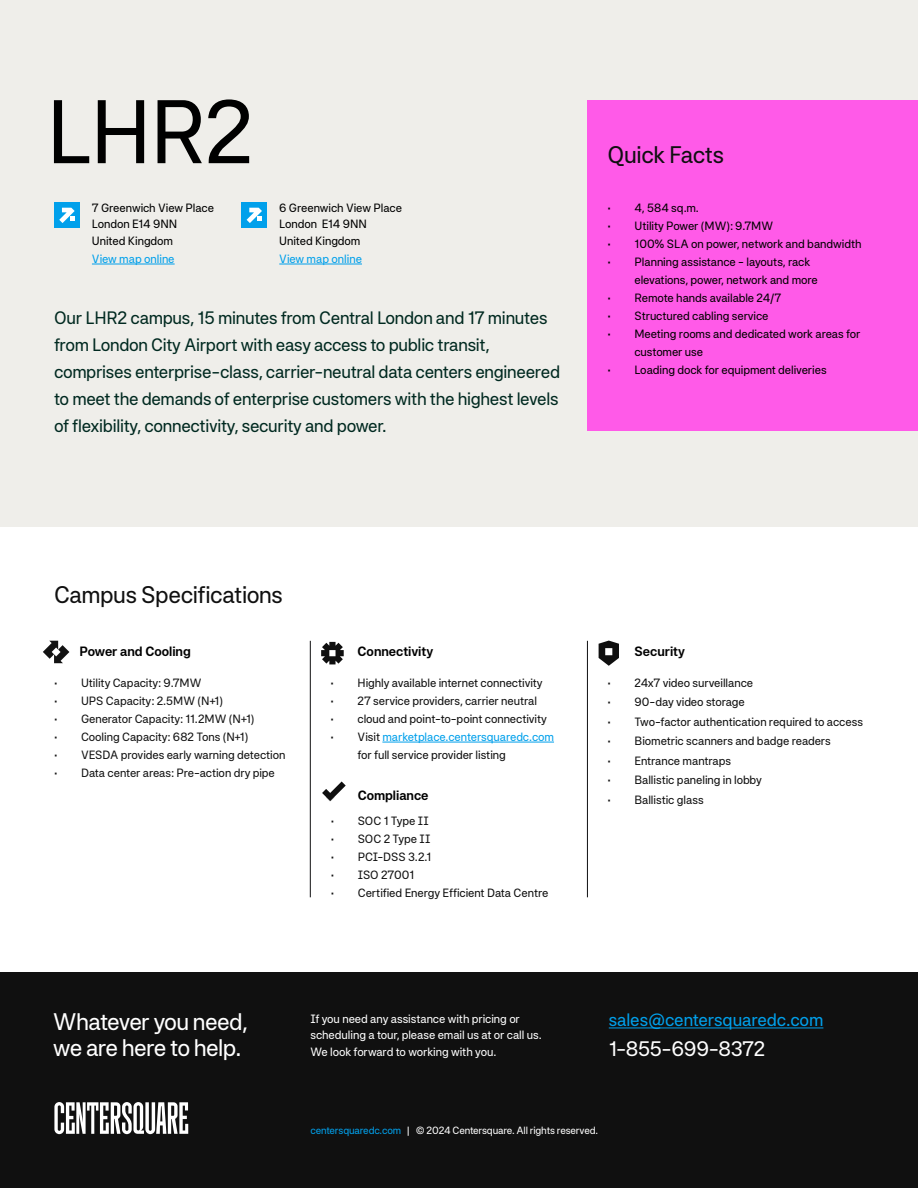
<style>
.page{position:relative;width:918px;height:1188px;background:#fff}
.page>*{position:absolute;margin:0;border:0;box-sizing:border-box;transform-origin:0 0}
.t1{font:90px "Systemia";color:#000}
.t2{font:24px/25.5px "Systemia";letter-spacing:-.03em;color:#fff}
.t3{font:24px "Systemia";letter-spacing:-.02em;color:#101010}
.t4{font:24px "Systemia";letter-spacing:-.025em;color:#0f0f10}
.t5{font:21px "Systemia";letter-spacing:-.015em;color:#fff}
.t6{font:18px/27px "Systemia";letter-spacing:-.02em;color:#002920}
.t7{font:18px "Systemia";letter-spacing:-.01em;color:#01a0eb}
.t8{font:600 13.5px "Systemia";color:#000}
.t9{font:12px/18px "Systemia";letter-spacing:-.01em;color:#101010}
.t10{font:12px/16.5px "Systemia";letter-spacing:-.005em;color:#000}
.t11{font:12px "Systemia";letter-spacing:-.01em;color:#121212}
.t12{font:12px/16.5px "Systemia";letter-spacing:-.01em;color:#fff}
.t13{font:12px "Systemia";letter-spacing:-.005em;color:#01a0eb}
.t14{font:10.5px "Systemia";letter-spacing:-.02em;color:#fff}
.s1{color:#01a0eb}
</style>
<div class="page">
<div style="left:0;top:0;width:918px;height:526px;background:#efeeea"></div>
<div style="left:587px;top:100px;width:331px;height:331px;background:#ff5ae8"></div>
<div style="left:0;top:972px;width:918px;height:216px;background:#101010"></div>
<hr style="left:382px;top:742px;width:172px;height:1px;background:#01a0eb">
<hr style="left:609px;top:1027px;width:214px;height:1px;background:#01a0eb">
<svg style="left:599px;top:641px;width:20px;height:25px"></svg>
<svg style="left:321px;top:642px;width:23px;height:22px"></svg>
<svg style="left:322px;top:782px;width:24px;height:19px"></svg>
<svg style="left:43px;top:641px;width:26px;height:22px"></svg>
<hr style="left:310px;top:641px;width:1px;height:256px;background:#0f0f10">
<hr style="left:587px;top:641px;width:1px;height:256px;background:#0f0f10">
<svg style="left:54px;top:1102px;width:134px;height:32px"></svg>
<hr style="left:92px;top:264px;width:83px;height:1px;background:#01a0eb">
<div style="left:54px;top:202px;width:26px;height:26px;background:#01a0eb"></div>
<svg style="left:59px;top:208px;width:16px;height:15px"></svg>
<hr style="left:279px;top:264px;width:83px;height:1px;background:#01a0eb">
<div style="left:241px;top:202px;width:26px;height:26px;background:#01a0eb"></div>
<svg style="left:247px;top:208px;width:15px;height:15px"></svg>
<h1 class="t1" style="left:46px;top:76px;width:209px">LHR2</h1>
<p class="t10" style="left:92px;top:199px;width:124px">7 Greenwich View Place<br>London E14 9NN<br>United Kingdom</p>
<p class="t13" style="left:92px;top:251px;width:84px">View map online</p>
<p class="t10" style="left:279px;top:199px;width:124px">6 Greenwich View Place<br>London E14 9NN<br>United Kingdom</p>
<p class="t13" style="left:279px;top:251px;width:84px">View map online</p>
<p class="t6" style="left:54px;top:303px;width:508px">Our LHR2 campus, 15 minutes from Central London and 17 minutes from London City Airport with easy access to public transit, comprises enterprise-class, carrier-neutral data centers engineered to meet the demands of enterprise customers with the highest levels of flexibility, connectivity, security and power.</p>
<h2 class="t4" style="left:608px;top:140px;width:118px">Quick Facts</h2>
<p class="t10" style="left:608px;top:199px;width:93px">• 4, 584 sq.m.</p>
<p class="t10" style="left:608px;top:217px;width:167px">• Utility Power (MW): 9.7MW</p>
<p class="t10" style="left:608px;top:235px;width:256px">• 100% SLA on power, network and bandwidth</p>
<p class="t10" style="left:634px;top:252px;width:185px;line-height:18px;text-indent:-27px">• Planning assistance - layouts, rack elevations, power, network and more</p>
<p class="t10" style="left:608px;top:289px;width:175px">• Remote hands available 24/7</p>
<p class="t10" style="left:608px;top:307px;width:163px">• Structured cabling service</p>
<p class="t10" style="left:634px;top:324px;width:228px;line-height:18px;text-indent:-27px">• Meeting rooms and dedicated work areas for customer use</p>
<p class="t10" style="left:608px;top:361px;width:221px">• Loading dock for equipment deliveries</p>
<h2 class="t3" style="left:54px;top:580px;width:230px">Campus Specifications</h2>
<p class="t8" style="left:80px;top:643px;width:113px">Power and Cooling</p>
<p class="t8" style="left:635px;top:643px;width:52px">Security</p>
<p class="t9" style="left:331px;top:673px;width:214px">• Highly available internet connectivity</p>
<p class="t9" style="left:331px;top:691px;width:208px">• 27 service providers, carrier neutral</p>
<p class="t9" style="left:331px;top:709px;width:218px">• cloud and point-to-point connectivity</p>
<p class="t9" style="left:358px;top:727px;width:198px;text-indent:-27px">• Visit <span class="s1">marketplace.centersquaredc.com </span>for full service provider listing</p>
<p class="t8" style="left:358px;top:643px;width:77px">Connectivity</p>
<p class="t11" style="left:54px;top:675px;width:149px">• Utility Capacity: 9.7MW</p>
<p class="t11" style="left:54px;top:693px;width:171px">• UPS Capacity: 2.5MW (N+1)</p>
<p class="t11" style="left:54px;top:711px;width:202px">• Generator Capacity: 11.2MW (N+1)</p>
<p class="t11" style="left:54px;top:729px;width:196px">• Cooling Capacity: 682 Tons (N+1)</p>
<p class="t11" style="left:54px;top:747px;width:233px">• VESDA provides early warning detection</p>
<p class="t11" style="left:54px;top:765px;width:222px">• Data center areas: Pre-action dry pipe</p>
<p class="t9" style="left:608px;top:673px;width:147px">• 24x7 video surveillance</p>
<p class="t9" style="left:608px;top:693px;width:139px">• 90-day video storage</p>
<p class="t9" style="left:608px;top:712px;width:257px">• Two-factor authentication required to access</p>
<p class="t9" style="left:608px;top:732px;width:225px">• Biometric scanners and badge readers</p>
<p class="t9" style="left:608px;top:751px;width:125px">• Entrance mantraps</p>
<p class="t9" style="left:608px;top:771px;width:156px">• Ballistic paneling in lobby</p>
<p class="t9" style="left:608px;top:790px;width:98px">• Ballistic glass</p>
<p class="t8" style="left:358px;top:786px;width:72px">Compliance</p>
<h2 class="t2" style="left:53px;top:1008px;width:196px">Whatever you need, we are here to help.</h2>
<p class="t9" style="left:331px;top:812px;width:100px">• SOC 1 Type II</p>
<p class="t9" style="left:331px;top:830px;width:101px">• SOC 2 Type II</p>
<p class="t9" style="left:331px;top:848px;width:102px">• PCI-DSS 3.2.1</p>
<p class="t9" style="left:331px;top:866px;width:85px">• ISO 27001</p>
<p class="t9" style="left:331px;top:884px;width:219px">• Certified Energy Efficient Data Centre</p>
<p class="t12" style="left:310px;top:1010px;width:233px">If you need any assistance with pricing or scheduling a tour, please email us at or call us.<br>We look forward to working with you.</p>
<h3 class="t7" style="left:609px;top:1008px;width:216px">sales@centersquaredc.com</h3>
<h3 class="t5" style="left:609px;top:1035px;width:158px">1-855-699-8372</h3>
<p class="t14" style="left:310px;top:1124px;width:289px"><span class="s1">centersquaredc.com</span> | © 2024 Centersquare. All rights reserved.</p>
</div>
